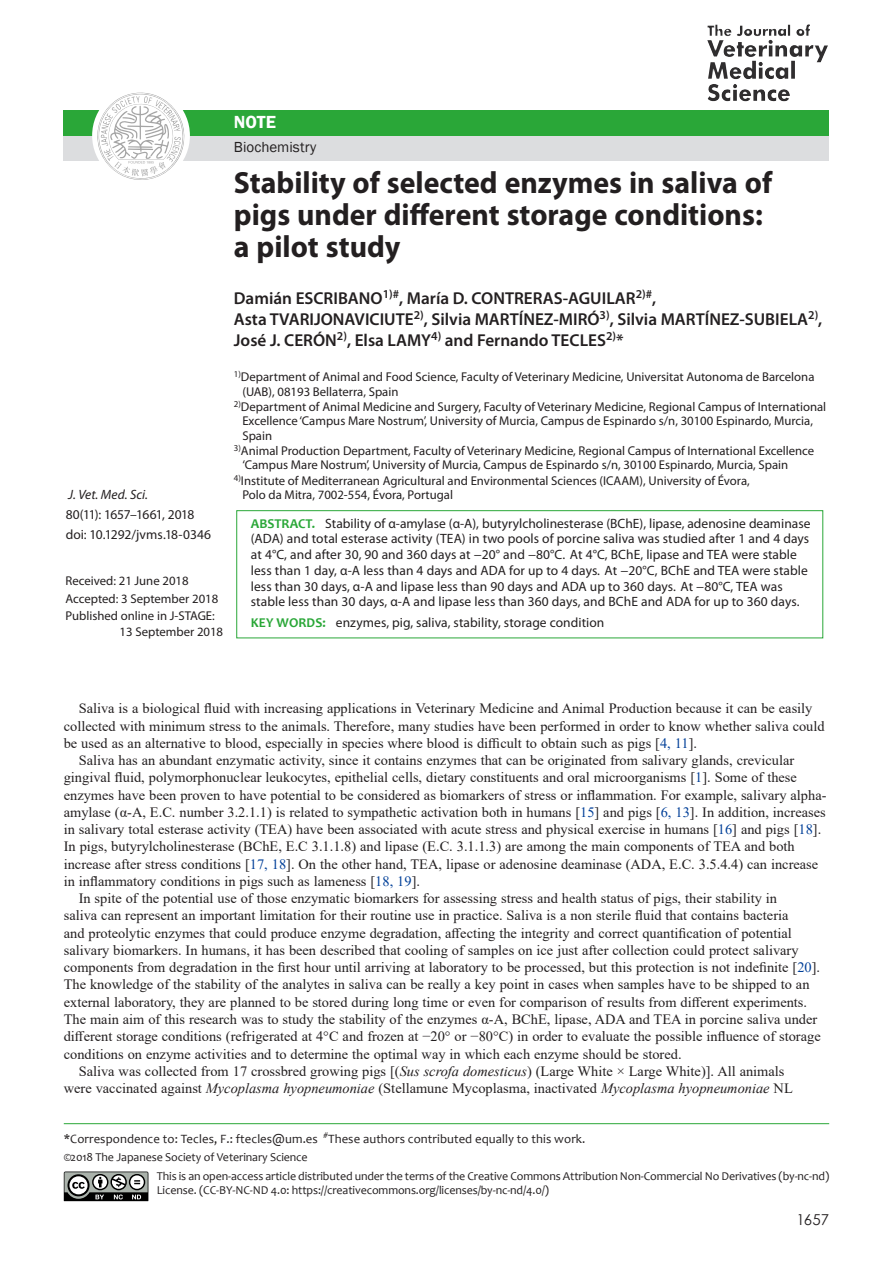
<style>
.page{position:relative;width:893px;height:1263px;background:#fff}
.page>*{position:absolute;margin:0;border:0;box-sizing:border-box;transform-origin:0 0}
.t1{font:700 30.75px/32.2px "Myriad Pro";color:#231f20}
.t2{font:600 18px "Franklin Gothic";color:#fff}
.t3{font:600 17.25px/21px "Myriad Pro";color:#231f20}
.t4{font:15px "Franklin Gothic";letter-spacing:.005em;color:#231f20}
.t5{font:15px "Century Gothic";color:#231f20}
.t6{font:14.25px "Times New Roman";color:#231f20}
.t7{font:13.5px/15.8px "Myriad Pro";letter-spacing:.005em;color:#231f20}
.t8{font:italic 13.5px "Myriad Pro";color:#231f20}
.t9{font:12.75px/14.2px "Myriad Pro";color:#231f20}
.t10{font:12.75px "Candara";letter-spacing:.005em;color:#231f20}
.t11{font:12px/20px "Candara";letter-spacing:-.01em;color:#231f20}
.s1{font-family:"Candara";font-weight:700;color:#2aa738}
.s2{color:#003f98}
.s3{font-style:italic}
</style>
<div class="page">
<hr style="left:64px;top:1123px;width:765px;height:1px;background:#2aa738">
<div style="left:64px;top:136px;width:765px;height:25px;background:#dcdddf"></div>
<div style="left:64px;top:111px;width:765px;height:25px;background:#2aa738"></div>
<div style="left:92px;top:87px;width:98px;height:97px;background:#fff;border-radius:50%"></div>
<svg style="left:94px;top:92px;width:93px;height:88px"></svg>
<img style="left:707px;top:24px;width:106px;height:33px">
<div style="left:236px;top:510px;width:587px;height:128px;border:1px solid #2aa738"></div>
<svg style="left:64px;top:1171px;width:84px;height:30px"></svg>
<p class="t8" style="left:68px;top:486px;width:81px">J. Vet. Med. Sci.</p>
<p class="t7" style="left:66px;top:504px;width:147px;line-height:20px">80(11): 1657–1661, 2018 doi: 10.1292/jvms.18-0346</p>
<p class="t9" style="left:66px;top:571px;width:154px;line-height:17.9px">Received: 21 June 2018<br>Accepted: 3 September 2018<br>Published online in J-STAGE:</p>
<p class="t9" style="left:120px;top:625px;width:105px">13 September 2018</p>
<p class="t2" style="left:234px;top:111px;width:44px">NOTE</p>
<p class="t4" style="left:234px;top:138px;width:84px">Biochemistry</p>
<h1 class="t1" style="left:234px;top:165px;width:540px">Stability of selected enzymes in saliva of pigs under different storage conditions: a pilot study</h1>
<p class="t3" style="left:234px;top:287px;width:590px">Damián ESCRIBANO<sup>1)#</sup>, María D. CONTRERAS-AGUILAR<sup>2)#</sup>,<br>Asta TVARIJONAVICIUTE<sup>2)</sup>, Silvia MARTÍNEZ-MIRÓ<sup>3)</sup>, Silvia MARTÍNEZ-SUBIELA<sup>2)</sup>,<br>José J. CERÓN<sup>2)</sup>, Elsa LAMY<sup>4)</sup> and Fernando TECLES<sup>2)</sup>*</p>
<p class="t9" style="left:242px;top:370px;width:574px;text-indent:-9px"><sup>1)</sup>Department of Animal and Food Science, Faculty of Veterinary Medicine, Universitat Autonoma de Barcelona (UAB), 08193 Bellaterra, Spain</p>
<p class="t9" style="left:242px;top:399px;width:585px;text-indent:-9px"><sup>2)</sup>Department of Animal Medicine and Surgery, Faculty of Veterinary Medicine, Regional Campus of International<br>Excellence ‘Campus Mare Nostrum’, University of Murcia, Campus de Espinardo s/n, 30100 Espinardo, Murcia,<br>Spain</p>
<p class="t9" style="left:242px;top:443px;width:573px;text-indent:-9px"><sup>3)</sup>Animal Production Department, Faculty of Veterinary Medicine, Regional Campus of International Excellence ‘Campus Mare Nostrum’, University of Murcia, Campus de Espinardo s/n, 30100 Espinardo, Murcia, Spain</p>
<p class="t9" style="left:242px;top:473px;width:509px;text-indent:-9px"><sup>4)</sup>Institute of Mediterranean Agricultural and Environmental Sciences (ICAAM), University of Évora,<br>Polo da Mitra, 7002-554, Évora, Portugal</p>
<p class="t7" style="left:251px;top:515px;width:561px"><span class="s1">ABSTRACT.</span> Stability of α-amylase (α-A), butyrylcholinesterase (BChE), lipase, adenosine deaminase (ADA) and total esterase activity (TEA) in two pools of porcine saliva was studied after 1 and 4 days at 4°C, and after 30, 90 and 360 days at −20° and −80°C. At 4°C, BChE, lipase and TEA were stable less than 1 day, α-A less than 4 days and ADA for up to 4 days. At −20°C, BChE and TEA were stable less than 30 days, α-A and lipase less than 90 days and ADA up to 360 days. At −80°C, TEA was stable less than 30 days, α-A and lipase less than 360 days, and BChE and ADA for up to 360 days.</p>
<p class="t7" style="left:251px;top:615px;width:355px"><span class="s1">KEY WORDS:</span> enzymes, pig, saliva, stability, storage condition</p>
<p class="t6" style="left:79px;top:698px;width:735px">Saliva is a biological fluid with increasing applications in Veterinary Medicine and Animal Production because it can be easily</p>
<p class="t6" style="left:64px;top:716px;width:762px">collected with minimum stress to the animals. Therefore, many studies have been performed in order to know whether saliva could</p>
<p class="t6" style="left:64px;top:733px;width:635px">be used as an alternative to blood, especially in species where blood is difficult to obtain such as pigs [<span class="s2">4, 11</span>].</p>
<p class="t6" style="left:79px;top:750px;width:717px">Saliva has an abundant enzymatic activity, since it contains enzymes that can be originated from salivary glands, crevicular</p>
<p class="t6" style="left:64px;top:767px;width:735px">gingival fluid, polymorphonuclear leukocytes, epithelial cells, dietary constituents and oral microorganisms [<span class="s2">1</span>]. Some of these</p>
<p class="t6" style="left:64px;top:785px;width:764px">enzymes have been proven to have potential to be considered as biomarkers of stress or inflammation. For example, salivary alpha-</p>
<p class="t6" style="left:64px;top:802px;width:763px">amylase (α-A, E.C. number 3.2.1.1) is related to sympathetic activation both in humans [<span class="s2">15</span>] and pigs [<span class="s2">6, 13</span>]. In addition, increases</p>
<p class="t6" style="left:64px;top:819px;width:759px">in salivary total esterase activity (TEA) have been associated with acute stress and physical exercise in humans [<span class="s2">16</span>] and pigs [<span class="s2">18</span>].</p>
<p class="t6" style="left:64px;top:836px;width:732px">In pigs, butyrylcholinesterase (BChE, E.C 3.1.1.8) and lipase (E.C. 3.1.1.3) are among the main components of TEA and both</p>
<p class="t6" style="left:64px;top:854px;width:756px">increase after stress conditions [<span class="s2">17, 18</span>]. On the other hand, TEA, lipase or adenosine deaminase (ADA, E.C. 3.5.4.4) can increase</p>
<p class="t6" style="left:64px;top:871px;width:358px">in inflammatory conditions in pigs such as lameness [<span class="s2">18, 19</span>].</p>
<p class="t6" style="left:79px;top:888px;width:700px">In spite of the potential use of those enzymatic biomarkers for assessing stress and health status of pigs, their stability in</p>
<p class="t6" style="left:64px;top:906px;width:726px">saliva can represent an important limitation for their routine use in practice. Saliva is a non sterile fluid that contains bacteria</p>
<p class="t6" style="left:64px;top:923px;width:729px">and proteolytic enzymes that could produce enzyme degradation, affecting the integrity and correct quantification of potential</p>
<p class="t6" style="left:64px;top:940px;width:736px">salivary biomarkers. In humans, it has been described that cooling of samples on ice just after collection could protect salivary</p>
<p class="t6" style="left:64px;top:957px;width:758px">components from degradation in the first hour until arriving at laboratory to be processed, but this protection is not indefinite [<span class="s2">20</span>].</p>
<p class="t6" style="left:64px;top:975px;width:747px">The knowledge of the stability of the analytes in saliva can be really a key point in cases when samples have to be shipped to an</p>
<p class="t6" style="left:64px;top:992px;width:745px">external laboratory, they are planned to be stored during long time or even for comparison of results from different experiments.</p>
<p class="t6" style="left:64px;top:1009px;width:755px">The main aim of this research was to study the stability of the enzymes α-A, BChE, lipase, ADA and TEA in porcine saliva under</p>
<p class="t6" style="left:64px;top:1026px;width:758px">different storage conditions (refrigerated at 4°C and frozen at −20° or −80°C) in order to evaluate the possible influence of storage</p>
<p class="t6" style="left:64px;top:1044px;width:619px">conditions on enzyme activities and to determine the optimal way in which each enzyme should be stored.</p>
<p class="t6" style="left:79px;top:1061px;width:707px">Saliva was collected from 17 crossbred growing pigs [(<span class="s3">Sus scrofa domesticus</span>) (Large White × Large White)]. All animals</p>
<p class="t6" style="left:64px;top:1078px;width:730px">were vaccinated against <span class="s3">Mycoplasma hyopneumoniae</span> (Stellamune Mycoplasma, inactivated <span class="s3">Mycoplasma hyopneumoniae</span> NL</p>
<p class="t10" style="left:64px;top:1130px;width:523px">*Correspondence to: Tecles, F.: ftecles@um.es <sup>#</sup>These authors contributed equally to this work.</p>
<p class="t11" style="left:157px;top:1146px;width:674px;text-indent:-93px">©2018 The Japanese Society of Veterinary Science<br>This is an open-access article distributed under the terms of the Creative Commons Attribution Non-Commercial No Derivatives (by-nc-nd)</p>
<p class="t11" style="left:157px;top:1180px;width:394px">License. (CC-BY-NC-ND 4.0: https://creativecommons.org/licenses/by-nc-nd/4.0/)</p>
<p class="t5" style="left:797px;top:1209px;width:34px">1657</p>
</div>
